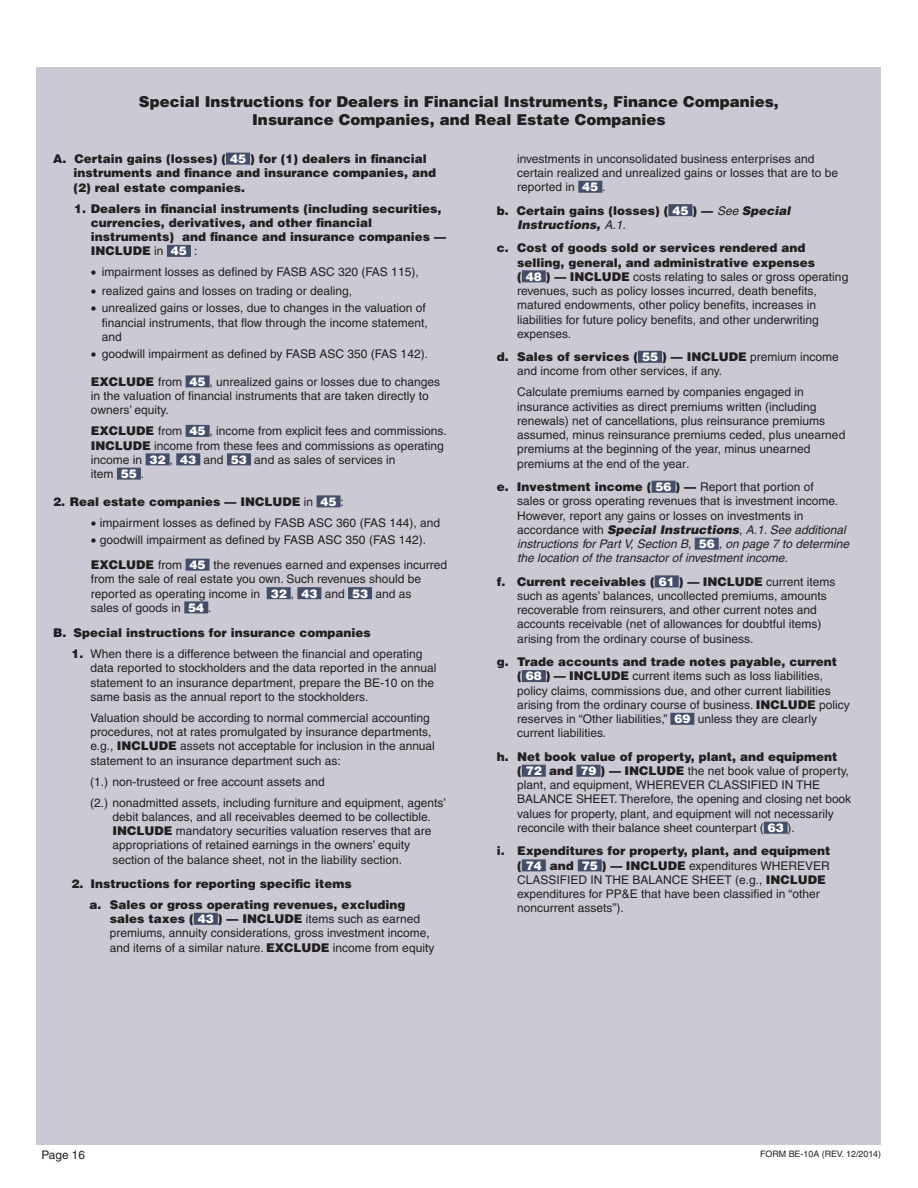
<style>
.page{position:relative;width:918px;height:1188px;background:#fff}
.page>*{position:absolute;margin:0;border:0;box-sizing:border-box;transform-origin:0 0}
.t1{font:900 15px/18px "Helvetica";color:#231f20;text-align:center}
.t2{font:12px/14.2px "Helvetica";color:#231f20}
.t3{font:900 12px/14.2px "Helvetica";color:#231f20}
.t4{font:11.85px "Helvetica";color:#231f20}
.t5{font:8.85px "Helvetica";color:#231f20}
.s1{color:#fff}
.s2{font-weight:400}
.s3{font-weight:900}
.s4{font-weight:900;color:#fff}
.s5{font-weight:400;font-style:italic}
.s6{font-style:italic}
.s7{font-weight:900;font-style:italic}
</style>
<div class="page">
<div style="left:37px;top:68px;width:844px;height:1077px;background:#cbcad4"></div>
<div style="left:226px;top:153px;width:24px;height:12px;background:#444e69"></div>
<div style="left:167px;top:245px;width:24px;height:12px;background:#444e69"></div>
<div style="left:186px;top:375px;width:24px;height:12px;background:#444e69"></div>
<div style="left:186px;top:425px;width:24px;height:12px;background:#444e69"></div>
<div style="left:146px;top:453px;width:24px;height:12px;background:#444e69"></div>
<div style="left:176px;top:453px;width:24px;height:12px;background:#444e69"></div>
<div style="left:227px;top:453px;width:24px;height:12px;background:#444e69"></div>
<div style="left:117px;top:468px;width:24px;height:12px;background:#444e69"></div>
<div style="left:317px;top:495px;width:24px;height:12px;background:#444e69"></div>
<div style="left:186px;top:559px;width:24px;height:12px;background:#444e69"></div>
<div style="left:267px;top:587px;width:24px;height:12px;background:#444e69"></div>
<div style="left:297px;top:587px;width:24px;height:12px;background:#444e69"></div>
<div style="left:348px;top:587px;width:24px;height:12px;background:#444e69"></div>
<div style="left:184px;top:601px;width:24px;height:12px;background:#444e69"></div>
<div style="left:194px;top:913px;width:24px;height:12px;background:#444e69"></div>
<div style="left:578px;top:181px;width:24px;height:12px;background:#444e69"></div>
<div style="left:668px;top:204px;width:24px;height:12px;background:#444e69"></div>
<div style="left:522px;top:270px;width:24px;height:12px;background:#444e69"></div>
<div style="left:638px;top:351px;width:24px;height:12px;background:#444e69"></div>
<div style="left:652px;top:481px;width:24px;height:12px;background:#444e69"></div>
<div style="left:695px;top:538px;width:24px;height:12px;background:#444e69"></div>
<div style="left:655px;top:575px;width:24px;height:12px;background:#444e69"></div>
<div style="left:522px;top:670px;width:24px;height:12px;background:#444e69"></div>
<div style="left:670px;top:713px;width:24px;height:12px;background:#444e69"></div>
<div style="left:522px;top:765px;width:24px;height:12px;background:#444e69"></div>
<div style="left:577px;top:765px;width:24px;height:12px;background:#444e69"></div>
<div style="left:764px;top:822px;width:24px;height:12px;background:#444e69"></div>
<div style="left:522px;top:859px;width:24px;height:12px;background:#444e69"></div>
<div style="left:578px;top:859px;width:24px;height:12px;background:#444e69"></div>
<p class="t1" style="left:139px;top:92px;width:642px">Special Instructions for Dealers in Financial Instruments, Finance Companies,<br>Insurance Companies, and Real Estate Companies</p>
<p class="t3" style="left:73px;top:151px;width:364px;text-indent:-20px">A. Certain gains (losses) ( <span class="s1">45</span> ) for (1) dealers in financial instruments and finance and insurance companies, and (2) real estate companies.</p>
<p class="t3" style="left:91px;top:201px;width:357px;text-indent:-17px">1. Dealers in financial instruments (including securities, currencies, derivatives, and other financial instruments) and finance and insurance companies — INCLUDE <span class="s2">in</span> <span class="s1">45</span> <span class="s2">:</span></p>
<p class="t2" style="left:91px;top:265px;width:329px">• impairment losses as defined by FASB ASC 320 (FAS 115),</p>
<p class="t2" style="left:91px;top:284px;width:263px">• realized gains and losses on trading or dealing,</p>
<p class="t2" style="left:102px;top:301px;width:327px;text-indent:-11px">• unrealized gains or losses, due to changes in the valuation of financial instruments, that flow through the income statement, and</p>
<p class="t2" style="left:91px;top:347px;width:339px">• goodwill impairment as defined by FASB ASC 350 (FAS 142).</p>
<p class="t2" style="left:91px;top:374px;width:351px"><span class="s3">EXCLUDE</span> from <span class="s4">45</span> , unrealized gains or losses due to changes in the valuation of financial instruments that are taken directly to owners’ equity.</p>
<p class="t2" style="left:91px;top:424px;width:357px"><span class="s3">EXCLUDE</span> from <span class="s4">45</span> , income from explicit fees and commissions.<br><span class="s3">INCLUDE</span> income from these fees and commissions as operating income in <span class="s4">32</span> , <span class="s4">43</span> and <span class="s4">53</span> and as sales of services in<br>item <span class="s4">55</span> .</p>
<p class="t3" style="left:53px;top:494px;width:292px">2. Real estate companies — INCLUDE <span class="s2">in</span> <span class="s1">45</span> <span class="s2">:</span></p>
<p class="t2" style="left:91px;top:515px;width:351px">• impairment losses as defined by FASB ASC 360 (FAS 144), and</p>
<p class="t2" style="left:91px;top:527px;width:358px;line-height:25px">• goodwill impairment as defined by FASB ASC 350 (FAS 142).<br><span class="s3">EXCLUDE</span> from <span class="s4">45</span> the revenues earned and expenses incurred</p>
<p class="t2" style="left:91px;top:572px;width:332px">from the sale of real estate you own. Such revenues should be reported as operating income in <span class="s4">32</span> , <span class="s4">43</span> and <span class="s4">53</span> and as sales of goods in <span class="s4">54</span> .</p>
<p class="t3" style="left:53px;top:625px;width:319px">B. Special instructions for insurance companies</p>
<p class="t2" style="left:90px;top:647px;width:348px;text-indent:-19px"><span class="s3">1.</span> When there is a difference between the financial and operating data reported to stockholders and the data reported in the annual statement to an insurance department, prepare the BE-10 on the same basis as the annual report to the stockholders.</p>
<p class="t2" style="left:90px;top:711px;width:346px">Valuation should be according to normal commercial accounting procedures, not at rates promulgated by insurance departments, e.g., <span class="s3">INCLUDE</span> assets not acceptable for inclusion in the annual statement to an insurance department such as:</p>
<p class="t2" style="left:90px;top:771px;width:358px;line-height:21px">(1.) non-trusteed or free account assets and<br>(2.) nonadmitted assets, including furniture and equipment, agents’</p>
<p class="t2" style="left:113px;top:809px;width:321px">debit balances, and all receivables deemed to be collectible.<br><span class="s3">INCLUDE</span> mandatory securities valuation reserves that are appropriations of retained earnings in the owners’ equity section of the balance sheet, not in the liability section.</p>
<p class="t3" style="left:90px;top:873px;width:317px;line-height:21px;text-indent:-18px">2. Instructions for reporting specific items<br>a. Sales or gross operating revenues, excluding</p>
<p class="t2" style="left:110px;top:912px;width:326px"><span class="s3">sales taxes (</span> <span class="s4">43</span> <span class="s3">) — INCLUDE</span> items such as earned premiums, annuity considerations, gross investment income, and items of a similar nature. <span class="s3">EXCLUDE</span> income from equity</p>
<p class="t2" style="left:517px;top:151px;width:322px">investments in unconsolidated business enterprises and certain realized and unrealized gains or losses that are to be reported in <span class="s4">45</span> .</p>
<p class="t3" style="left:517px;top:203px;width:275px;text-indent:-20px">b. Certain gains (losses) ( <span class="s1">45</span> ) — <span class="s5">See</span> <span class="s6">Special<br>Instructions,</span> <span class="s5">A.1.</span></p>
<p class="t2" style="left:517px;top:241px;width:333px;text-indent:-20px"><span class="s3">c. Cost of goods sold or services rendered and selling, general, and administrative expenses<br>(</span> <span class="s4">48</span> <span class="s3">) — INCLUDE</span> costs relating to sales or gross operating revenues, such as policy losses incurred, death benefits, matured endowments, other policy benefits, increases in liabilities for future policy benefits, and other underwriting expenses.</p>
<p class="t2" style="left:517px;top:350px;width:323px;text-indent:-20px"><span class="s3">d. Sales of services (</span> <span class="s4">55</span> <span class="s3">) — INCLUDE</span> premium income and income from other services, if any.</p>
<p class="t2" style="left:517px;top:385px;width:330px">Calculate premiums earned by companies engaged in insurance activities as direct premiums written (including renewals) net of cancellations, plus reinsurance premiums assumed, minus reinsurance premiums ceded, plus unearned premiums at the beginning of the year, minus unearned premiums at the end of the year<span class="s6">.</span></p>
<p class="t2" style="left:517px;top:480px;width:333px;text-indent:-20px"><span class="s3">e. Investment income (</span> <span class="s4">56</span> <span class="s3">) —</span> Report that portion of<br>sales or gross operating revenues that is investment income.<br>However, report any gains or losses on investments in accordance with <span class="s7">Special Instructions</span>, <span class="s6">A.1. See additional instructions for Part V, Section B,</span> <span class="s4">56</span> <span class="s6">, on page 7 to determine the location of the transactor of investment income.</span></p>
<p class="t2" style="left:517px;top:574px;width:320px;text-indent:-20px"><span class="s3">f. Current receivables (</span> <span class="s4">61</span> <span class="s3">) — INCLUDE</span> current items such as agents’ balances, uncollected premiums, amounts recoverable from reinsurers, and other current notes and accounts receivable (net of allowances for doubtful items) arising from the ordinary course of business.</p>
<p class="t2" style="left:517px;top:655px;width:334px;text-indent:-20px"><span class="s3">g. Trade accounts and trade notes payable, current<br>(</span> <span class="s4">68</span> <span class="s3">) — INCLUDE</span> current items such as loss liabilities, policy claims, commissions due, and other current liabilities arising from the ordinary course of business. <span class="s3">INCLUDE</span> policy reserves in “Other liabilities,” <span class="s4">69</span> unless they are clearly current liabilities.</p>
<p class="t2" style="left:517px;top:749px;width:336px;text-indent:-20px"><span class="s3">h. Net book value of property, plant, and equipment<br>(</span> <span class="s4">72</span> <span class="s3">and</span> <span class="s4">79</span> <span class="s3">) — INCLUDE</span> the net book value of property, plant, and equipment, WHEREVER CLASSIFIED IN THE BALANCE SHEET. Therefore, the opening and closing net book values for property, plant, and equipment will not necessarily reconcile with their balance sheet counterpart ( <span class="s4">63</span> ).</p>
<p class="t2" style="left:517px;top:844px;width:315px;text-indent:-20px"><span class="s3">i. Expenditures for property, plant, and equipment (</span> <span class="s4">74</span> <span class="s3">and</span> <span class="s4">75</span> <span class="s3">) — INCLUDE</span> expenditures WHEREVER CLASSIFIED IN THE BALANCE SHEET (e.g., <span class="s3">INCLUDE </span>expenditures for PP&amp;E that have been classified in “other noncurrent assets”).</p>
<p class="t4" style="left:42px;top:1148px;width:45px">Page 16</p>
<p class="t5" style="left:760px;top:1149px;width:122px">FORM BE-10A (REV. 12/2014)</p>
</div>
